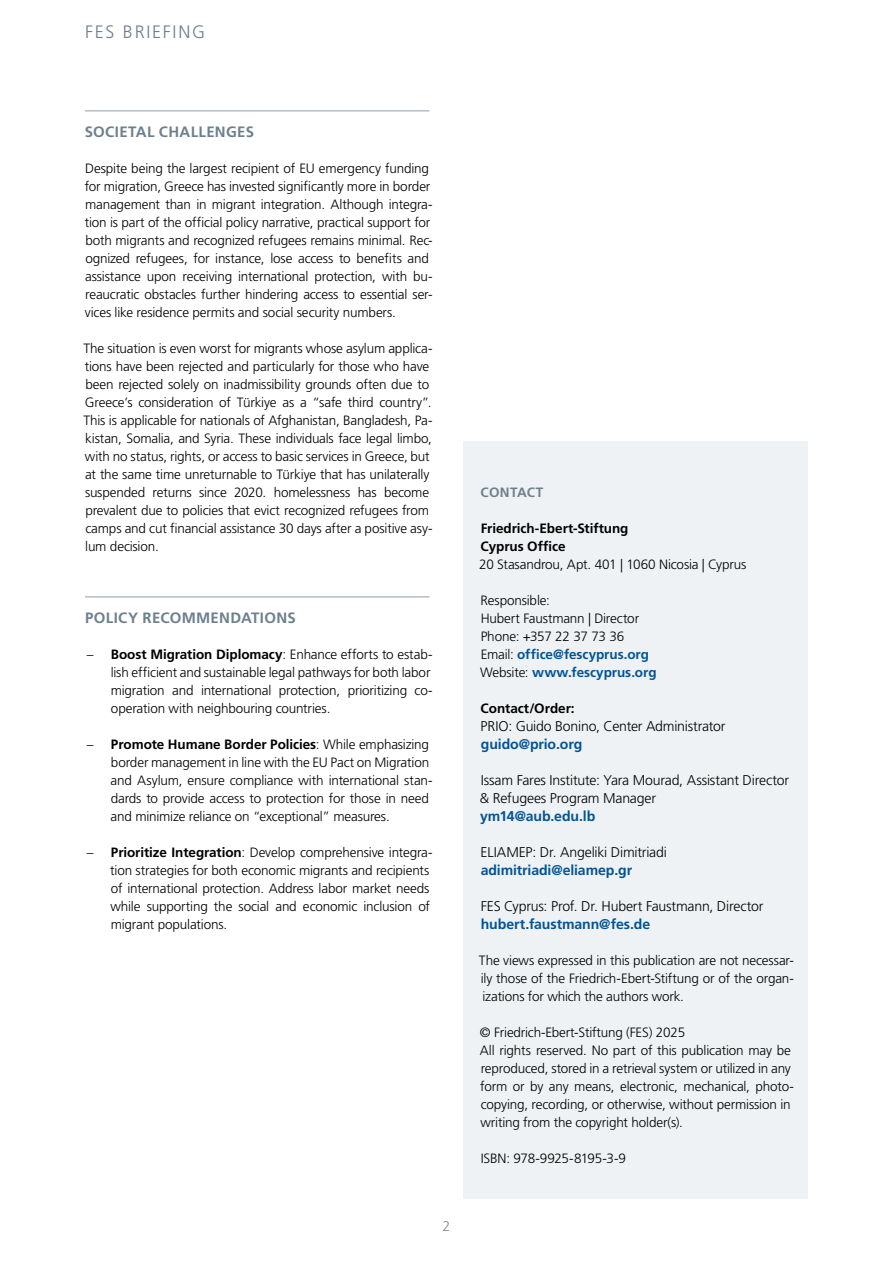
<style>
.page{position:relative;width:893px;height:1263px;background:#fff}
.page>*{position:absolute;margin:0;border:0;box-sizing:border-box;transform-origin:0 0}
.t1{font:300 18px "Frutiger LT Pro";letter-spacing:.095em;color:#6d808d}
.t2{font:700 15px "Frutiger LT Pro";letter-spacing:.02em;color:#6d808d}
.t3{font:300 14.1px/18px "Frutiger LT Pro";letter-spacing:-.015em;color:#000}
.t4{font:700 14.1px "Frutiger LT Pro";letter-spacing:-.01em;color:#005597}
.t5{font:300 14.1px "Frutiger LT Pro";color:#878787}
.t6{font:300 13.5px/18px "Frutiger LT Pro";letter-spacing:-.015em;color:#000}
.t7{font:700 13.5px/18px "Frutiger LT Pro";letter-spacing:-.005em;color:#000}
.t8{font:700 13.5px "Frutiger LT Pro";letter-spacing:.02em;color:#6d808d}
.s1{font-weight:700}
.s2{font-weight:700;color:#005597}
.s3{font-family:"Frutiger LT Std"}
</style>
<div class="page">
<hr style="left:85px;top:110px;width:344px;height:2px;background:#b2bec8">
<hr style="left:85px;top:596px;width:344px;height:2px;background:#b2bec8">
<div style="left:463px;top:441px;width:345px;height:758px;background:#eff2f4"></div>
<h1 class="t1" style="left:85px;top:22px;width:122px">FES BRIEFING</h1>
<p class="t2" style="left:85px;top:123px;width:171px">SOCIETAL CHALLENGES</p>
<p class="t6" style="left:85px;top:159px;width:349px">Despite being the largest recipient of EU emergency funding for migration, Greece has invested significantly more in border management than in migrant integration. Although integra&shy;tion is part of the official policy narrative, practical support for both migrants and recognized refugees remains minimal. Rec&shy;ognized refugees, for instance, lose access to benefits and assistance upon receiving international protection, with bu&shy;reaucratic obstacles further hindering access to essential ser&shy;vices like residence permits and social security numbers.</p>
<p class="t6" style="left:83px;top:339px;width:351px">The situation is even worst for migrants whose asylum applica&shy;tions have been rejected and particularly for those who have been rejected solely on inadmissibility grounds often due to Greece’s consideration of Türkiye as a “safe third country”.<br>This is applicable for nationals of Afghanistan, Bangladesh, Pa&shy;kistan, Somalia, and Syria. These individuals face legal limbo, with no status, rights, or access to basic services in Greece, but at the same time unreturnable to Türkiye that has unilaterally suspended returns since 2020. homelessness has become prevalent due to policies that evict recognized refugees from camps and cut financial assistance 30 days after a positive asy&shy;lum decision.</p>
<p class="t2" style="left:85px;top:609px;width:212px">POLICY RECOMMENDATIONS</p>
<p class="t6" style="left:111px;top:645px;width:323px;text-indent:-24px">– <span class="s1">Boost Migration Diplomacy</span>: Enhance efforts to estab&shy;lish efficient and sustainable legal pathways for both labor migration and international protection, prioritizing co&shy;operation with neighbouring countries.</p>
<p class="t6" style="left:111px;top:735px;width:323px;text-indent:-24px">– <span class="s1">Promote Humane Border Policies</span>: While emphasizing border management in line with the EU Pact on Migration and Asylum, ensure compliance with international stan&shy;dards to provide access to protection for those in need and minimize reliance on “exceptional” measures.</p>
<p class="t6" style="left:110px;top:843px;width:324px;text-indent:-24px">– <span class="s1">Prioritize Integration</span>: Develop comprehensive integra&shy;tion strategies for both economic migrants and recipients of international protection. Address labor market needs while supporting the social and economic inclusion of migrant populations.</p>
<p class="t5" style="left:443px;top:1218px;width:9px">2</p>
<p class="t8" style="left:481px;top:484px;width:64px">CONTACT</p>
<p class="t7" style="left:481px;top:519px;width:149px">Friedrich-Ebert-Stiftung<br>Cyprus Office</p>
<p class="t6" style="left:479px;top:555px;width:269px">20 Stasandrou, Apt. 401 | 1060 Nicosia | Cyprus</p>
<p class="t6" style="left:480px;top:591px;width:178px">Responsible:<br>Hubert Faustmann | Director<br>Phone: +357 22 37 73 36<br>Email: <span class="s2">office@fescyprus.org<br></span>Website: <span class="s2">www.fescyprus.org</span></p>
<p class="t7" style="left:481px;top:699px;width:96px">Contact/Order:</p>
<p class="t3" style="left:481px;top:717px;width:246px">PRIO: Guido Bonino, Center Administrator</p>
<p class="t4" style="left:481px;top:736px;width:103px">guido@prio.org</p>
<p class="t3" style="left:480px;top:771px;width:311px">Issam Fares Institute: Yara Mourad, Assistant Director &amp; Refugees Program Manager</p>
<p class="t4" style="left:480px;top:808px;width:117px">ym14@aub.edu.lb</p>
<p class="t3" style="left:481px;top:843px;width:188px">ELIAMEP: Dr. Angeliki Dimitriadi</p>
<p class="t4" style="left:481px;top:862px;width:153px">adimitriadi@eliamep.gr</p>
<p class="t3" style="left:481px;top:897px;width:284px">FES Cyprus: Prof. Dr. Hubert Faustmann, Director</p>
<p class="t4" style="left:481px;top:915px;width:171px">hubert.faustmann@fes.de</p>
<p class="t6" style="left:479px;top:951px;width:317px;text-align:justify">The views expressed in this publication are not necessar&shy;ily those of the Friedrich-Ebert-Stiftung or of the organ&shy;izations for which the authors work.</p>
<p class="t6" style="left:480px;top:1023px;width:316px">© Friedrich-Ebert-Stiftung (FES) 202<span class="s3">5<br></span>All rights reserved. No part of this publication may be reproduced, stored in a retrieval system or utilized in any form or by any means, electronic, mechanical, photo&shy;copying, recording, or otherwise, without permission in writing from the copyright holder(s).</p>
<p class="t6" style="left:481px;top:1149px;width:147px">ISBN: 978-9925-8195-3-9</p>
</div>
